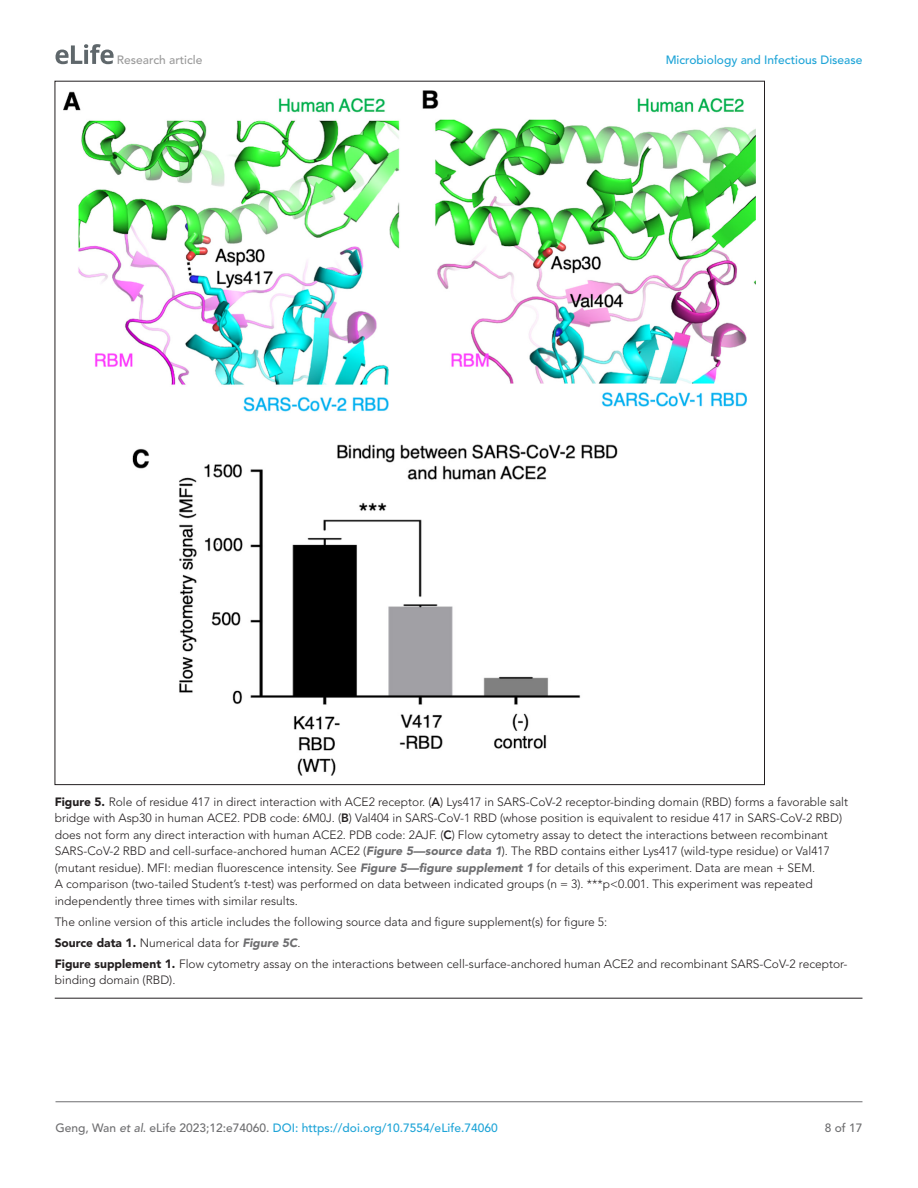
<style>
.page{position:relative;width:918px;height:1188px;background:#fff}
.page>*{position:absolute;margin:0;border:0;box-sizing:border-box;transform-origin:0 0}
.t1{font:300 12px/16.5px "Avenir LT Std";color:#231f20}
.t2{font:500 12px "Avenir LT Std";color:#1ea4d7}
.t3{font:500 12px "Avenir LT Std";color:#9a9a9a}
.t4{font:500 12px "Avenir LT Std";color:#6e6e70}
.s1{font-weight:900}
.s2{font-weight:800}
.s3{font-weight:900;font-style:italic;color:#6e6e70}
.s4{font-style:italic}
.s5{color:#6e6e70}
.s6{font-style:italic;color:#6e6e70}
</style>
<div class="page">
<svg style="left:56px;top:44px;width:58px;height:20px"></svg>
<hr style="left:56px;top:1101px;width:806px;height:1px;background:#6e6e70">
<hr style="left:55px;top:998px;width:807px;height:1px;background:#231f20">
<img style="left:64px;top:90px;width:692px;height:686px">
<p class="t3" style="left:117px;top:53px;width:87px">Research article</p>
<p class="t2" style="left:666px;top:53px;width:198px">Microbiology and Infectious Disease</p>
<p class="t1" style="left:55px;top:793px;width:795px"><span class="s1">Figure 5.</span> Role of residue 417 in direct interaction with ACE2 receptor. (<span class="s2">A</span>) Lys417 in SARS-CoV-2 receptor-binding domain (RBD) forms a favorable salt bridge with Asp30 in human ACE2. PDB code: 6M0J. (<span class="s2">B</span>) Val404 in SARS-CoV-1 RBD (whose position is equivalent to residue 417 in SARS-CoV-2 RBD) does not form any direct interaction with human ACE2. PDB code: 2AJF. (<span class="s2">C</span>) Flow cytometry assay to detect the interactions between recombinant SARS-CoV-2 RBD and cell-surface-anchored human ACE2 (<span class="s3">Figure 5—source data 1</span>). The RBD contains either Lys417 (wild-type residue) or Val417 (mutant residue). MFI: median fluorescence intensity. See <span class="s3">Figure 5—figure supplement 1</span> for details of this experiment. Data are mean + SEM.<br>A comparison (two-tailed Student’s <span class="s4">t</span>-test) was performed on data between indicated groups (n = 3). ***p&lt;0.001. This experiment was repeated independently three times with similar results.</p>
<p class="t1" style="left:55px;top:911px;width:794px;line-height:21px">The online version of this article includes the following source data and figure supplement(s) for figure 5:<br><span class="s1">Source data 1.</span> Numerical data for <span class="s3">Figure 5C</span>.<br><span class="s1">Figure supplement 1.</span> Flow cytometry assay on the interactions between cell-surface-anchored human ACE2 and recombinant SARS-CoV-2 receptor-</p>
<p class="t1" style="left:55px;top:972px;width:122px">binding domain (RBD).</p>
<p class="t2" style="left:56px;top:1121px;width:444px"><span class="s5">Geng, Wan</span> <span class="s6">et al</span><span class="s5">. eLife 2023;12:e74060.</span> DOI: https://doi.org/10.7554/eLife.74060</p>
<p class="t4" style="left:825px;top:1121px;width:39px">8 of 17</p>
</div>
